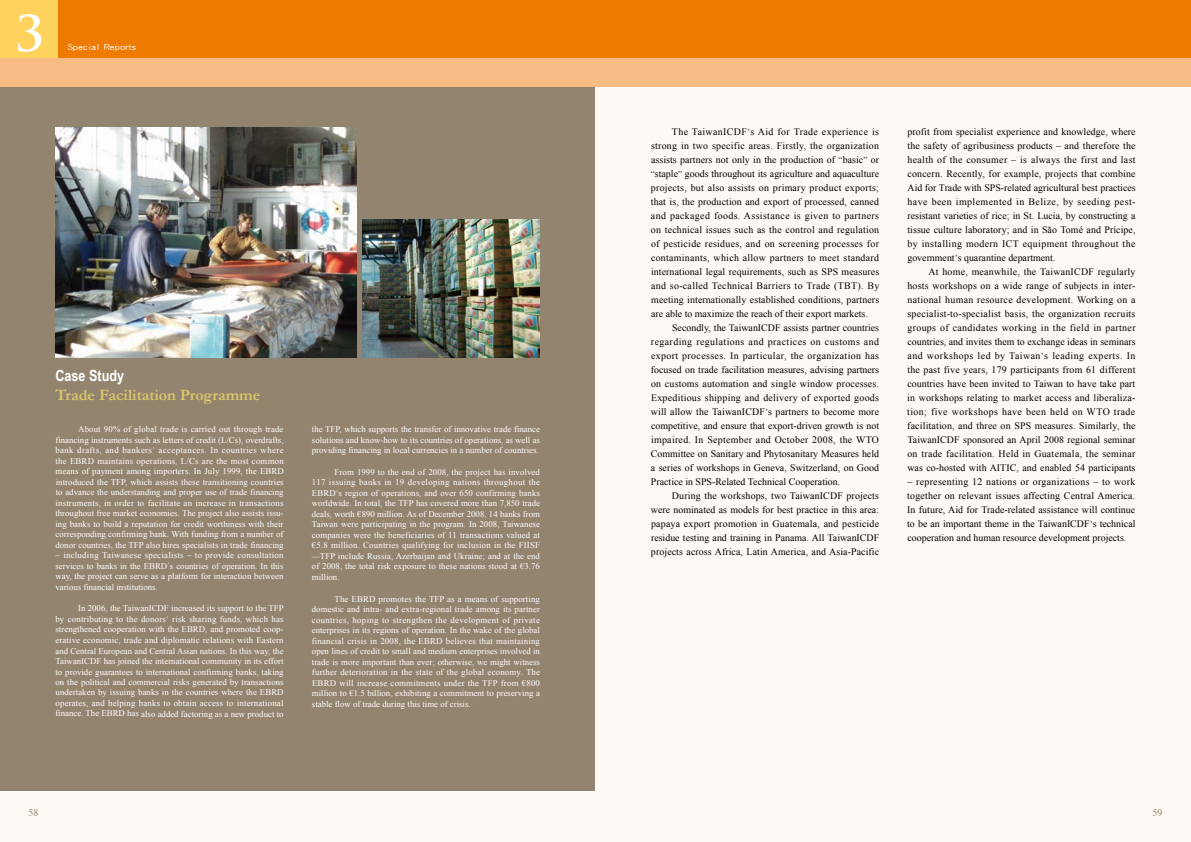
<style>
.page{position:relative;width:1191px;height:842px;background:#fff}
.page>*{position:absolute;margin:0;border:0;box-sizing:border-box;transform-origin:0 0}
.t1{font:700 48px "Trajan Pro";color:#fff}
.t2{font:700 16px "Garamond";color:#dcc76a}
.t3{font:700 15.4px "Arial Narrow";color:#fff}
.t4{font:10px "Times";color:#93846f}
.t5{font:9.9px/14px "Times New Roman";color:#000;text-align:justify}
.t6{font:9px "DF Hei Std W5";letter-spacing:.025em;color:#fff;scale:1.11 1}
.t7{font:8.8px/10.5px "Times New Roman";color:#fff;text-align:justify}
.s1{font-size:8px}
.s2{font-size:9px}
</style>
<div class="page">
<div style="left:0;top:0;width:595px;height:842px;background:#fff9f5"></div>
<div style="left:0;top:58px;width:595px;height:733px;background:#93846f"></div>
<div style="left:0;top:0;width:595px;height:86px;background:#f7bb84"></div>
<div style="left:0;top:0;width:595px;height:58px;background:#ef7a00"></div>
<div style="left:0;top:0;width:58px;height:58px;background:#fdd35d"></div>
<div style="left:595px;top:0;width:596px;height:842px;background:#fff9f5"></div>
<div style="left:595px;top:0;width:596px;height:86px;background:#f7bb84"></div>
<div style="left:595px;top:0;width:596px;height:58px;background:#ef7a00"></div>
<img style="left:55px;top:128px;width:301px;height:229px">
<img style="left:363px;top:219px;width:176px;height:138px">
<h1 class="t1" style="left:16px;top:4px;width:30px">3</h1>
<p class="t6" style="left:68px;top:42px;width:63px">Special Reports</p>
<h3 class="t3" style="left:55px;top:363px;width:70px">Case Study</h3>
<h2 class="t2" style="left:55px;top:386px;width:206px">Trade Facilitation Programme</h2>
<p class="t7" style="left:55px;top:424px;width:230px;text-indent:23px">About 90% of global trade is carried out through trade financing instruments such as letters of credit (L/Cs), overdrafts, bank drafts, and bankers<span class="s1">’</span> acceptances. In countries where the EBRD maintains operations, L/Cs are the most common means of payment among importers. In July 1999, the EBRD introduced the TFP, which assists these transitioning countries to advance the understanding and proper use of trade financing instruments, in order to facilitate an increase in transactions throughout free market economies. The project also assists issu&shy;ing banks to build a reputation for credit worthiness with their corresponding confirming bank. With funding from a number of donor countries, the TFP also hires specialists in trade financing</p>
<p class="t7" style="left:55px;top:550px;width:230px">– including Taiwanese specialists – to provide consultation services to banks in the EBRD<span class="s1">’</span>s countries of operation. In this way, the project can serve as a platform for interaction between various financial institutions.</p>
<p class="t7" style="left:55px;top:603px;width:230px;text-indent:23px">In 2006, the TaiwanICDF increased its support to the TFP by contributing to the donors<span class="s1">’</span> risk sharing funds, which has strengthened cooperation with the EBRD, and promoted coop&shy;erative economic, trade and diplomatic relations with Eastern and Central European and Central Asian nations. In this way, the TaiwanICDF has joined the international community in its effort to provide guarantees to international confirming banks, taking on the political and commercial risks generated by transactions undertaken by issuing banks in the countries where the EBRD operates, and helping banks to obtain access to international finance. The EBRD has also added factoring as a new product to</p>
<p class="t7" style="left:312px;top:424px;width:230px">the TFP, which supports the transfer of innovative trade finance solutions and know-how to its countries of operations, as well as providing financing in local currencies in a number of countries.</p>
<p class="t7" style="left:312px;top:467px;width:230px;text-indent:23px">From 1999 to the end of 2008, the project has involved 117 issuing banks in 19 developing nations throughout the EBRD<span class="s1">’</span>s region of operations, and over 650 confirming banks worldwide. In total, the TFP has covered more than 7,850 trade deals, worth €890 million. As of December 2008, 14 banks from Taiwan were participating in the program. In 2008, Taiwanese companies were the beneficiaries of 11 transactions valued at €5.8 million. Countries qualifying for inclusion in the FIISF <span class="s1">—</span>TFP include Russia, Azerbaijan and Ukraine; and at the end of 2008, the total risk exposure to these nations stood at €3.76 million.</p>
<p class="t7" style="left:312px;top:593px;width:230px;text-indent:23px">The EBRD promotes the TFP as a means of supporting domestic and intra- and extra-regional trade among its partner countries, hoping to strengthen the development of private enterprises in its regions of operation. In the wake of the global financial crisis in 2008, the EBRD believes that maintaining open lines of credit to small and medium enterprises involved in trade is more important than ever; otherwise, we might witness further deterioration in the state of the global economy. The EBRD will increase commitments under the TFP from €800 million to €1.5 billion, exhibiting a commitment to preserving a stable flow of trade during this time of crisis.</p>
<p class="t5" style="left:651px;top:125px;width:230px;text-indent:21px">The TaiwanICDF<span class="s2">’</span>s Aid for Trade experience is strong in two specific areas. Firstly, the organization assists partners not only in the production of <span class="s2">“</span>basic<span class="s2">”</span> or <span class="s2">“</span>staple<span class="s2">”</span> goods throughout its agriculture and aquaculture projects, but also assists on primary product exports; that is, the production and export of processed, canned and packaged foods. Assistance is given to partners on technical issues such as the control and regulation of pesticide residues, and on screening processes for contaminants, which allow partners to meet standard international legal requirements, such as SPS measures and so-called Technical Barriers to Trade (TBT). By meeting internationally established conditions, partners are able to maximize the reach of their export markets.</p>
<p class="t5" style="left:651px;top:321px;width:230px;text-indent:21px">Secondly, the TaiwanICDF assists partner countries regarding regulations and practices on customs and export processes. In particular, the organization has focused on trade facilitation measures, advising partners on customs automation and single window processes.<br>Expeditious shipping and delivery of exported goods will allow the TaiwanICDF<span class="s2">’</span>s partners to become more competitive, and ensure that export-driven growth is not impaired. In September and October 2008, the WTO Committee on Sanitary and Phytosanitary Measures held a series of workshops in Geneva, Switzerland, on Good Practice in SPS-Related Technical Cooperation.</p>
<p class="t5" style="left:651px;top:489px;width:230px;text-indent:21px">During the workshops, two TaiwanICDF projects were nominated as models for best practice in this area: papaya export promotion in Guatemala, and pesticide residue testing and training in Panama. All TaiwanICDF projects across Africa, Latin America, and Asia-Pacific</p>
<p class="t5" style="left:907px;top:125px;width:230px">profit from specialist experience and knowledge, where the safety of agribusiness products – and therefore the health of the consumer – is always the first and last concern. Recently, for example, projects that combine Aid for Trade with SPS-related agricultural best practices have been implemented in Belize, by seeding pest&shy;resistant varieties of rice; in St. Lucia, by constructing a tissue culture laboratory; and in São Tomé and Prícipe, by installing modern ICT equipment throughout the government<span class="s2">’</span>s quarantine department.</p>
<p class="t5" style="left:907px;top:265px;width:230px;text-indent:21px">At home, meanwhile, the TaiwanICDF regularly hosts workshops on a wide range of subjects in inter&shy;national human resource development. Working on a specialist-to-specialist basis, the organization recruits groups of candidates working in the field in partner countries, and invites them to exchange ideas in seminars and workshops led by Taiwan<span class="s2">’</span>s leading experts. In the past five years, 179 participants from 61 different countries have been invited to Taiwan to have take part in workshops relating to market access and liberaliza&shy;tion; five workshops have been held on WTO trade facilitation, and three on SPS measures. Similarly, the TaiwanICDF sponsored an April 2008 regional seminar on trade facilitation. Held in Guatemala, the seminar was co-hosted with AITIC, and enabled 54 participants</p>
<p class="t5" style="left:907px;top:475px;width:230px">– representing 12 nations or organizations – to work together on relevant issues affecting Central America.<br>In future, Aid for Trade-related assistance will continue to be an important theme in the TaiwanICDF<span class="s2">’</span>s technical cooperation and human resource development projects.</p>
<p class="t4" style="left:28px;top:803px;width:11px">58</p>
<p class="t4" style="left:1152px;top:803px;width:11px">59</p>
</div>
